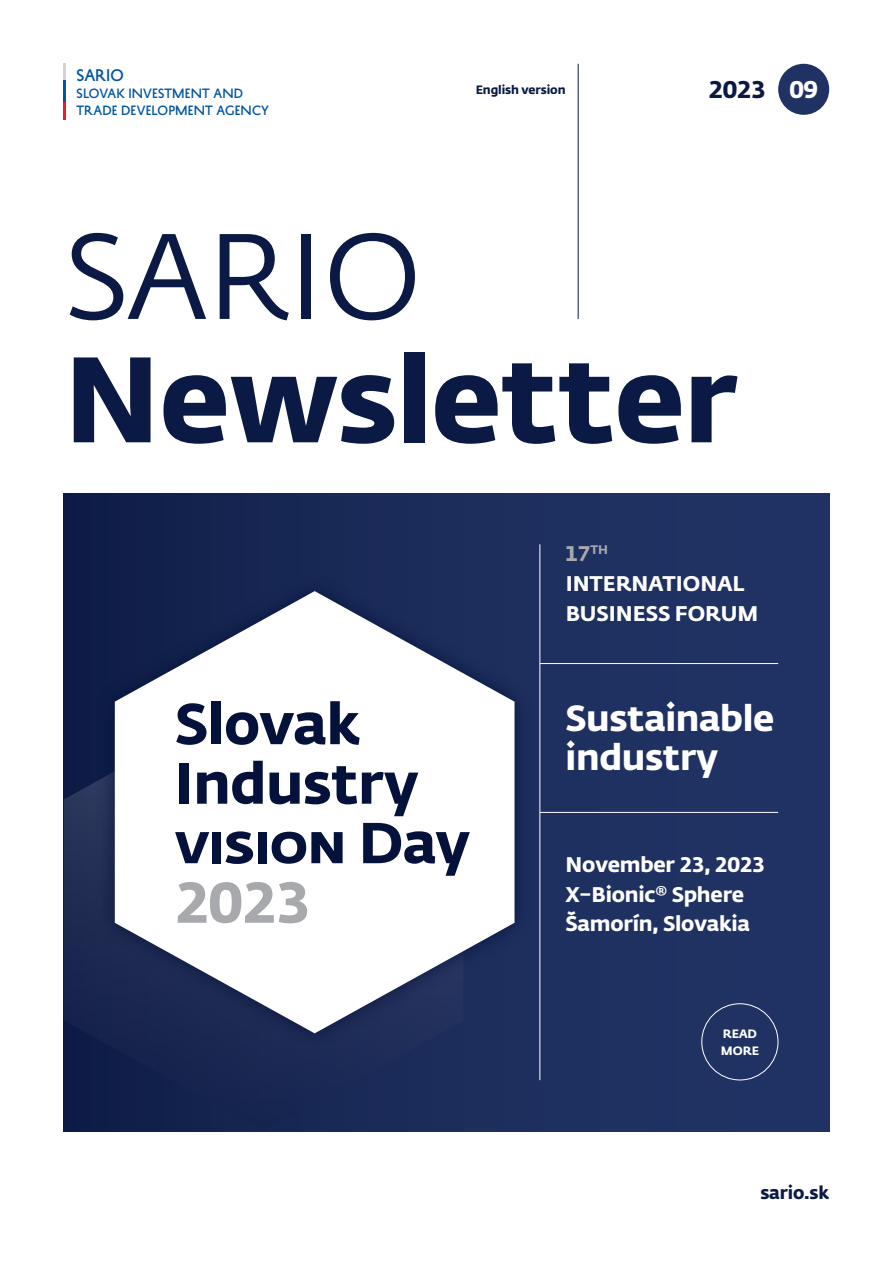
<style>
.page{position:relative;width:893px;height:1263px;background:#fff}
.page>*{position:absolute;margin:0;border:0;box-sizing:border-box;transform-origin:0 0}
.t1{font:700 120px "Fedra Sans Pro";letter-spacing:-.01em;color:#0b1a44}
.t2{font:120px "Fedra Sans Pro";letter-spacing:-.01em;color:#0b1a44}
.t3{font:700 57px/59.6px "Fedra Sans Pro";letter-spacing:-.01em;color:#04113a}
.t4{font:700 57px "Fedra Sans Pro";color:#a8a9ad}
.t5{font:700 36px/38.2px "Fedra Sans Pro";letter-spacing:-.01em;color:#fff}
.t6{font:700 24px "Fedra Sans Pro";color:#0b1a44}
.t7{font:700 21px/29.7px "Fedra Sans Pro";letter-spacing:-.01em;color:#fff}
.t8{font:700 18px "Fedra Sans Pro";color:#0b1a44}
.t9{font:15px "History Four";letter-spacing:.005em;color:#0155a2}
.t10{font:12px/17px "History Four";letter-spacing:.01em;color:#0155a2}
.t11{font:700 12px "Fedra Sans Pro";letter-spacing:-.01em;color:#0b1a44}
.t12{font:700 12px/17px "Fedra Sans Pro";color:#fff}
.s1{color:#fff}
.s2{color:#a8a9ad}
</style>
<div class="page">
<div style="left:64px;top:493px;width:765px;height:638px;background:linear-gradient(to right,#101f49,#243769)"></div>
<svg style="left:64px;top:64px;width:2px;height:17px"></svg>
<svg style="left:64px;top:102px;width:2px;height:17px"></svg>
<hr style="left:64px;top:81px;width:2px;height:21px;background:#0155a2">
<hr style="left:578px;top:64px;width:1px;height:255px;background:#0b1a44">
<div style="left:778px;top:64px;width:51px;height:51px;background:#203263;border-radius:50%"></div>
<div style="left:702px;top:1003px;width:76px;height:77px;border:1px solid #fff;border-radius:50%"></div>
<svg style="left:64px;top:689px;width:399px;height:442px;background:#172550"></svg>
<div style="left:96px;top:574px;width:437px;height:476px;background:#04113a;opacity:.8"></div>
<svg style="left:115px;top:591px;width:399px;height:442px"></svg>
<hr style="left:540px;top:812px;width:238px;height:1px;background:#fff">
<hr style="left:540px;top:663px;width:238px;height:1px;background:#fff">
<hr style="left:540px;top:544px;width:1px;height:536px;background:#fff">
<p class="t9" style="left:77px;top:65px;width:49px">SARIO</p>
<p class="t10" style="left:77px;top:85px;width:194px">SLOVAK INVESTMENT AND<br>TRADE DEVELOPMENT AGENCY</p>
<p class="t11" style="left:476px;top:80px;width:91px">English version</p>
<p class="t6" style="left:708px;top:70px;width:111px">2023 <span class="s1">09</span></p>
<h1 class="t2" style="left:64px;top:193px;width:360px">SARIO</h1>
<h1 class="t1" style="left:64px;top:304px;width:675px">Newsletter</h1>
<h2 class="t3" style="left:175px;top:690px;width:296px">Slovak<br>Industry vision Day</h2>
<h2 class="t4" style="left:175px;top:857px;width:137px">2023</h2>
<p class="t7" style="left:566px;top:537px;width:194px"><span class="s2">17</span><sup>TH<br></sup>INTERNATIONAL<br>BUSINESS FORUM</p>
<h3 class="t5" style="left:566px;top:697px;width:210px">Sustainable industry</h3>
<p class="t7" style="left:566px;top:848px;width:201px">November 23, 2023<br>X–Bionic® Sphere<br>Šamorín, Slovakia</p>
<p class="t12" style="left:721px;top:1024px;width:40px">READ<br>MORE</p>
<p class="t8" style="left:760px;top:1178px;width:70px">sario.sk</p>
</div>
